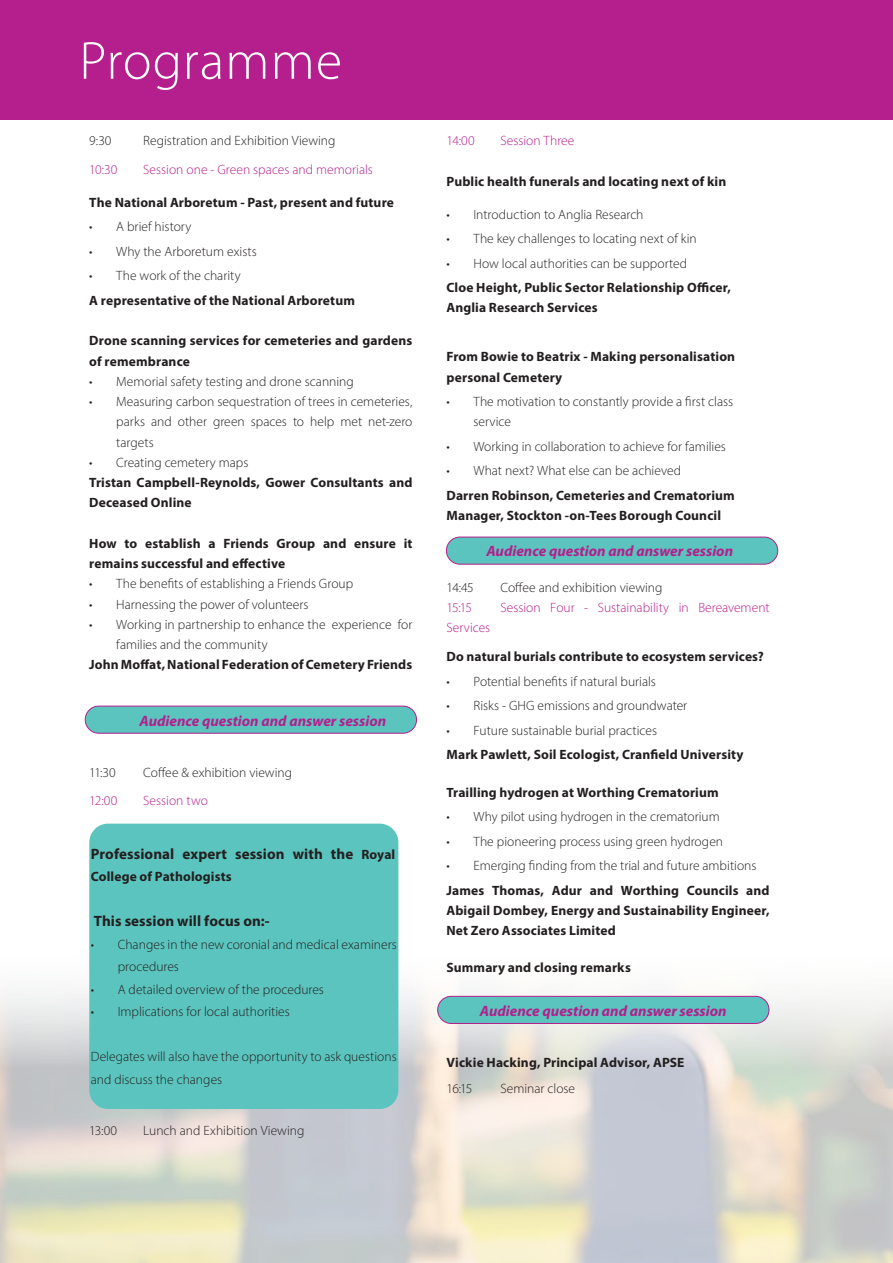
<style>
.page{position:relative;width:893px;height:1263px;background:#fff}
.page>*{position:absolute;margin:0;border:0;box-sizing:border-box;transform-origin:0 0}
.t1{font:300 54px "Myriad Pro";letter-spacing:.02em;color:#fff}
.t2{font:italic 700 15px "Myriad Pro";color:#b41e8d}
.Time{font:700 15px "Myriad Pro";letter-spacing:.005em;color:#231f20}
.Time-2{font:300 13.5px/20.2px "Myriad Pro";color:#231f20}
.Speaker{font:700 13.5px/20.2px "Myriad Pro";letter-spacing:.01em;color:#231f20}
.Session{font:300 13.5px "Myriad Pro";color:#b41e8d}
.Time-3{font:300 13.5px "Myriad Pro";color:#b41e8d}
.Session-2{font:700 13.5px "Myriad Pro";letter-spacing:.01em;color:#231f20}
.Time-4{font:700 13.5px "Myriad Pro";letter-spacing:.01em;color:#231f20}
.s1{font-size:13.5px}
</style>
<div class="page">
<img style="left:0;top:940px;width:893px;height:323px">
<div style="left:90px;top:824px;width:308px;height:284px;background:#5bc4be;border-radius:18px"></div>
<div style="left:89px;top:824px;width:309px;height:285px;border:2px solid #5bc4be;border-radius:18px"></div>
<div style="left:0;top:0;width:893px;height:119px;background:#b41e8d"></div>
<div style="left:85px;top:706px;width:332px;height:27px;background:#5bc4be;border-radius:14px"></div>
<div style="left:85px;top:706px;width:332px;height:27px;border:1px solid #b41e8d;border-radius:14px"></div>
<div style="left:446px;top:537px;width:332px;height:27px;background:#5bc4be;border-radius:14px"></div>
<div style="left:446px;top:537px;width:332px;height:27px;border:1px solid #b41e8d;border-radius:14px"></div>
<div style="left:438px;top:996px;width:331px;height:27px;background:#5bc4be;border-radius:14px"></div>
<div style="left:437px;top:996px;width:332px;height:28px;border:1px solid #b41e8d;border-radius:14px"></div>
<p class="t1" style="left:79px;top:28px;width:264px">Programme</p>
<p class="Time-2" style="left:89px;top:130px;width:24px">9:30</p>
<p class="Time-2" style="left:143px;top:130px;width:194px">Registration and Exhibition Viewing</p>
<p class="Session" style="left:89px;top:161px;width:30px">10:30</p>
<p class="Session" style="left:143px;top:161px;width:231px">Session one - Green spaces and memorials</p>
<p class="Speaker" style="left:89px;top:192px;width:306px">The National Arboretum - Past, present and future</p>
<p class="Time-2" style="left:89px;top:217px;width:104px">• A brief history</p>
<p class="Time-2" style="left:89px;top:241px;width:169px">• Why the Arboretum exists</p>
<p class="Time-2" style="left:89px;top:266px;width:153px">• The work of the charity</p>
<p class="Speaker" style="left:89px;top:290px;width:267px">A representative of the National Arboretum</p>
<p class="Speaker" style="left:89px;top:330px;width:325px">Drone scanning services for cemeteries and gardens of remembrance</p>
<p class="Time-2" style="left:89px;top:371px;width:266px">• Memorial safety testing and drone scanning</p>
<p class="Time-2" style="left:116px;top:391px;width:298px;text-align:justify;text-indent:-27px">• Measuring carbon sequestration of trees in cemeteries, parks and other green spaces to help met net-zero targets</p>
<p class="Time-2" style="left:89px;top:452px;width:161px">• Creating cemetery maps</p>
<p class="Speaker" style="left:89px;top:472px;width:325px">Tristan Campbell-Reynolds, Gower Consultants and<br>Deceased Online</p>
<p class="Speaker" style="left:89px;top:533px;width:325px">How to establish a Friends Group and ensure it remains successful and effective</p>
<p class="Time-2" style="left:89px;top:574px;width:265px">• The benefits of establishing a Friends Group</p>
<p class="Time-2" style="left:89px;top:594px;width:221px">• Harnessing the power of volunteers</p>
<p class="Time-2" style="left:116px;top:614px;width:298px;text-indent:-27px">• Working in partnership to enhance the experience for families and the community</p>
<p class="Speaker" style="left:89px;top:654px;width:325px">John Moffat, National Federation of Cemetery Friends</p>
<p class="t2" style="left:140px;top:711px;width:248px">Audience question and answer session</p>
<p class="Time-2" style="left:89px;top:762px;width:28px">11:30</p>
<p class="Time-2" style="left:143px;top:762px;width:150px">Coffee &amp; exhibition viewing</p>
<p class="Session" style="left:89px;top:793px;width:30px">12:00</p>
<p class="Session" style="left:143px;top:793px;width:66px">Session two</p>
<p class="Time" style="left:91px;top:844px;width:306px">Professional expert session with the <span class="s1">Royal</span></p>
<p class="Time-4" style="left:91px;top:868px;width:142px">College of Pathologists</p>
<p class="Time" style="left:94px;top:911px;width:177px">This session will focus on:-</p>
<p class="Time-2" style="left:118px;top:933px;width:281px;line-height:22.5px;text-indent:-27px">• Changes in the new coronial and medical examiners procedures</p>
<p class="Time-2" style="left:91px;top:979px;width:235px">• A detailed overview of the procedures</p>
<p class="Time-2" style="left:91px;top:1002px;width:201px">• Implications for local authorities</p>
<p class="Time-2" style="left:91px;top:1045px;width:307px;line-height:22.5px">Delegates will also have the opportunity to ask questions and discuss the changes</p>
<p class="Time-2" style="left:89px;top:1120px;width:29px">13:00</p>
<p class="Time-2" style="left:143px;top:1120px;width:163px">Lunch and Exhibition Viewing</p>
<p class="Session" style="left:446px;top:133px;width:30px">14:00</p>
<p class="Session" style="left:500px;top:133px;width:75px">Session Three</p>
<p class="Session-2" style="left:446px;top:172px;width:281px">Public health funerals and locating next of kin</p>
<p class="Time-2" style="left:446px;top:204px;width:199px">• Introduction to Anglia Research</p>
<p class="Time-2" style="left:446px;top:228px;width:252px">• The key challenges to locating next of kin</p>
<p class="Time-2" style="left:446px;top:253px;width:242px">• How local authorities can be supported</p>
<p class="Speaker" style="left:446px;top:277px;width:286px">Cloe Height, Public Sector Relationship Officer,<br>Anglia Research Services</p>
<p class="Speaker" style="left:446px;top:346px;width:290px">From Bowie to Beatrix - Making personalisation personal Cemetery</p>
<p class="Time-2" style="left:473px;top:391px;width:261px;text-indent:-27px">• The motivation to constantly provide a first class service</p>
<p class="Time-2" style="left:446px;top:436px;width:281px">• Working in collaboration to achieve for families</p>
<p class="Time-2" style="left:446px;top:461px;width:236px">• What next? What else can be achieved</p>
<p class="Speaker" style="left:446px;top:485px;width:290px">Darren Robinson, Cemeteries and Crematorium<br>Manager, Stockton -on-Tees Borough Council</p>
<p class="t2" style="left:486px;top:541px;width:248px">Audience question and answer session</p>
<p class="Time-2" style="left:446px;top:577px;width:29px">14:45</p>
<p class="Time-2" style="left:500px;top:577px;width:164px">Coffee and exhibition viewing</p>
<p class="Time-3" style="left:446px;top:600px;width:27px">15:15</p>
<p class="Time-3" style="left:500px;top:600px;width:271px">Session Four - Sustainability in Bereavement</p>
<p class="Time-3" style="left:446px;top:620px;width:45px">Services</p>
<p class="Speaker" style="left:446px;top:646px;width:319px">Do natural burials contribute to ecosystem services?</p>
<p class="Time-2" style="left:446px;top:671px;width:211px">• Potential benefits if natural burials</p>
<p class="Time-2" style="left:446px;top:695px;width:242px">• Risks - GHG emissions and groundwater</p>
<p class="Time-2" style="left:446px;top:720px;width:212px">• Future sustainable burial practices</p>
<p class="Speaker" style="left:446px;top:744px;width:299px">Mark Pawlett, Soil Ecologist, Cranfield University</p>
<p class="Speaker" style="left:446px;top:781px;width:274px">Trailling hydrogen at Worthing Crematorium</p>
<p class="Time-2" style="left:446px;top:806px;width:275px">• Why pilot using hydrogen in the crematorium</p>
<p class="Time-2" style="left:446px;top:831px;width:278px">• The pioneering process using green hydrogen</p>
<p class="Time-2" style="left:446px;top:855px;width:311px">• Emerging finding from the trial and future ambitions</p>
<p class="Speaker" style="left:446px;top:879px;width:325px;text-align:justify">James Thomas, Adur and Worthing Councils and Abigail Dombey, Energy and Sustainability Engineer, Net Zero Associates Limited</p>
<p class="Speaker" style="left:446px;top:957px;width:186px">Summary and closing remarks</p>
<p class="t2" style="left:480px;top:1001px;width:248px">Audience question and answer session</p>
<p class="Speaker" style="left:446px;top:1051px;width:240px">Vickie Hacking, Principal Advisor, APSE</p>
<p class="Time-2" style="left:446px;top:1078px;width:27px">16:15</p>
<p class="Time-2" style="left:500px;top:1078px;width:76px">Seminar close</p>
</div>
